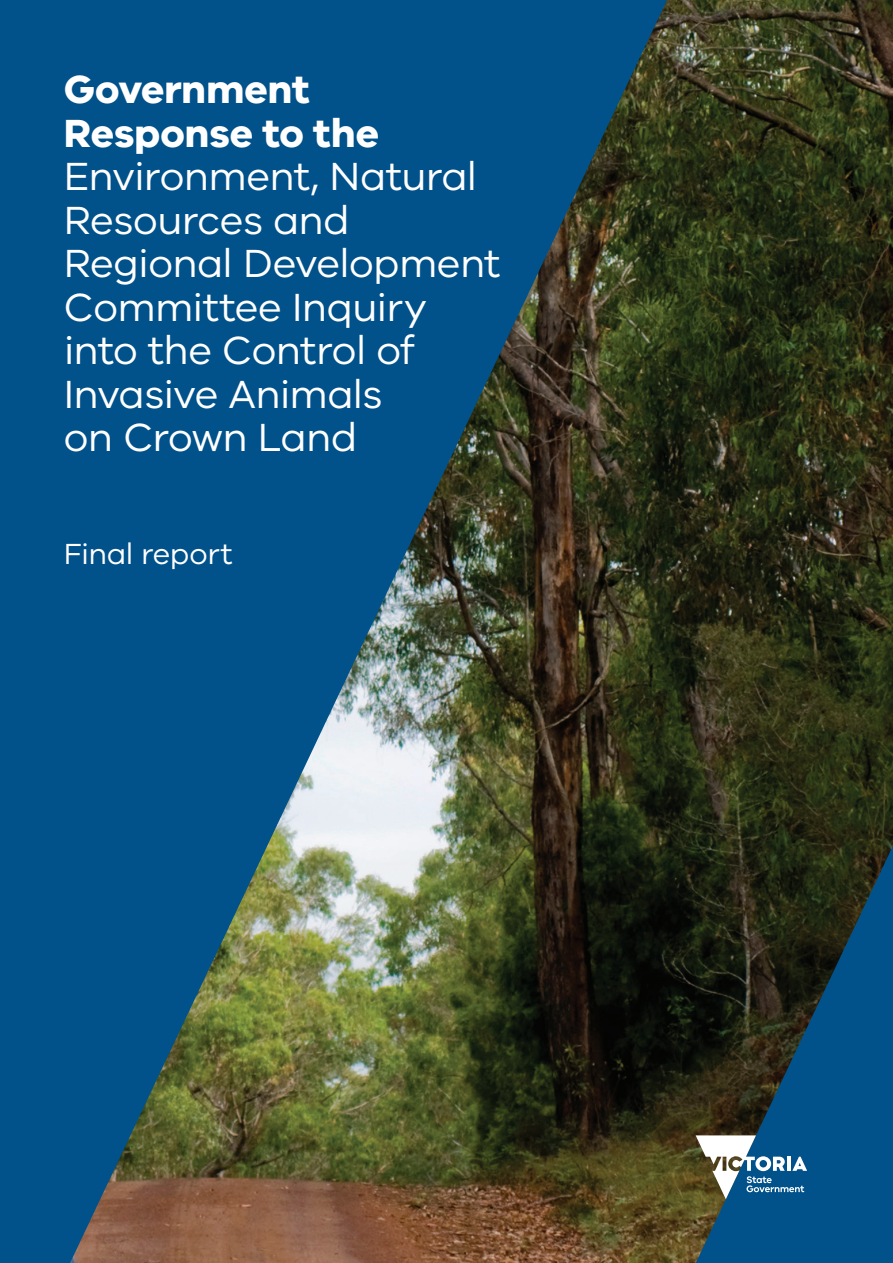
<style>
.page{position:relative;width:893px;height:1263px;background:#fff}
.page>*{position:absolute;margin:0;border:0;box-sizing:border-box;transform-origin:0 0}
.t1{font:40.5px/43.5px "VIC";letter-spacing:-.015em;color:#fff}
.t2{font:700 40.5px/43.5px "VIC";letter-spacing:-.005em;color:#fff}
.t3{font:30px "VIC";letter-spacing:-.01em;color:#fff}
</style>
<div class="page">
<img style="left:667px;top:0;width:226px;height:1263px">
<img style="left:0;top:0;width:667px;height:1263px">
<svg style="left:696px;top:846px;width:197px;height:417px;background:#133a4d"></svg>
<svg style="left:696px;top:1135px;width:111px;height:64px"></svg>
<p class="t2" style="left:64px;top:66px;width:317px">Government<br>Response to the</p>
<p class="t1" style="left:64px;top:153px;width:438px">Environment, Natural<br>Resources and<br>Regional Development<br>Committee Inquiry into the Control of<br>Invasive Animals<br>on Crown Land</p>
<p class="t3" style="left:64px;top:535px;width:170px">Final report</p>
</div>
